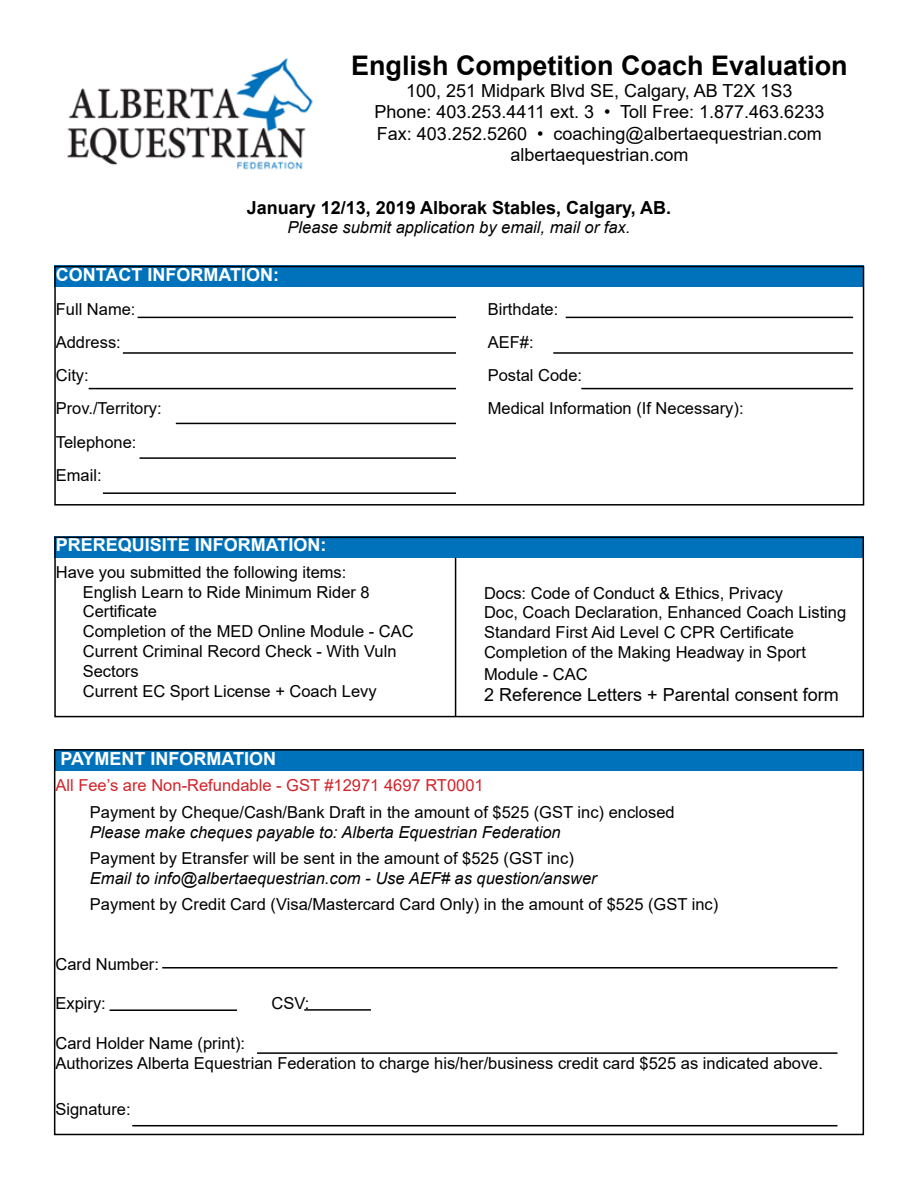
<style>
.page{position:relative;width:918px;height:1188px;background:#fff}
.page>*{position:absolute;margin:0;border:0;box-sizing:border-box;transform-origin:0 0}
.t1{font:700 27px "Arial";color:#000}
.t2{font:18px/21.6px "Arial";color:#000;text-align:center}
.t3{font:700 18px "Arial";color:#fff}
.t4{font:700 18px "Arial";color:#000}
.t5{font:16.5px/19.8px "Arial";color:#000}
.t6{font:italic 16.5px "Arial";color:#000}
.t7{font:16.5px "Arial";color:#d2232a}
</style>
<div class="page">
<div style="left:54px;top:537px;width:810px;height:21px;background:#0072bc"></div>
<div style="left:54px;top:537px;width:810px;height:180px;border:2px solid #000"></div>
<hr style="left:455px;top:558px;width:1px;height:158px;background:#000">
<hr style="left:553px;top:352px;width:300px;height:2px;background:#000">
<hr style="left:581px;top:388px;width:272px;height:1px;background:#000">
<div style="left:54px;top:266px;width:810px;height:21px;background:#0072bc"></div>
<div style="left:54px;top:266px;width:810px;height:240px;border:2px solid #000"></div>
<hr style="left:138px;top:317px;width:318px;height:1px;background:#000">
<hr style="left:566px;top:317px;width:287px;height:1px;background:#000">
<hr style="left:123px;top:352px;width:333px;height:2px;background:#000">
<hr style="left:89px;top:388px;width:367px;height:1px;background:#000">
<hr style="left:176px;top:423px;width:280px;height:1px;background:#000">
<hr style="left:139px;top:457px;width:317px;height:2px;background:#000">
<hr style="left:103px;top:492px;width:353px;height:2px;background:#000">
<div style="left:54px;top:749px;width:810px;height:21px;background:#0072bc"></div>
<hr style="left:162px;top:967px;width:676px;height:2px;background:#000">
<hr style="left:132px;top:1125px;width:706px;height:1px;background:#000">
<hr style="left:110px;top:1009px;width:127px;height:2px;background:#000">
<hr style="left:304px;top:1009px;width:67px;height:2px;background:#000">
<hr style="left:257px;top:1052px;width:581px;height:2px;background:#000">
<div style="left:54px;top:749px;width:810px;height:386px;border:2px solid #000"></div>
<img style="left:67px;top:58px;width:246px;height:112px">
<h1 class="t1" style="left:351px;top:46px;width:498px">English Competition Coach Evaluation</h1>
<p class="t2" style="left:374px;top:79px;width:451px">100, 251 Midpark Blvd SE, Calgary, AB T2X 1S3<br>Phone: 403.253.4411 ext. 3 • Toll Free: 1.877.463.6233<br>Fax: 403.252.5260 • coaching@albertaequestrian.com albertaequestrian.com</p>
<p class="t4" style="left:247px;top:195px;width:426px">January 12/13, 2019 Alborak Stables, Calgary, AB.</p>
<p class="t6" style="left:288px;top:217px;width:344px">Please submit application by email, mail or fax.</p>
<p class="t3" style="left:56px;top:262px;width:225px">CONTACT INFORMATION:</p>
<p class="t5" style="left:56px;top:299px;width:81px">Full Name:</p>
<p class="t5" style="left:488px;top:299px;width:72px">Birthdate:</p>
<p class="t5" style="left:56px;top:332px;width:67px">Address:</p>
<p class="t5" style="left:488px;top:332px;width:47px">AEF#:</p>
<p class="t5" style="left:56px;top:365px;width:35px">City:</p>
<p class="t5" style="left:488px;top:365px;width:96px">Postal Code:</p>
<p class="t5" style="left:56px;top:399px;width:108px">Prov./Territory:</p>
<p class="t5" style="left:488px;top:399px;width:257px">Medical Information (If Necessary):</p>
<p class="t5" style="left:56px;top:425px;width:82px;line-height:33.3px">Telephone:<br>Email:</p>
<p class="t3" style="left:56px;top:532px;width:272px">PREREQUISITE INFORMATION:</p>
<p class="t5" style="left:83px;top:562px;width:333px;text-indent:-27px">Have you submitted the following items:<br>English Learn to Ride Minimum Rider 8<br>Certificate<br>Completion of the MED Online Module - CAC<br>Current Criminal Record Check - With Vuln<br>Sectors<br>Current EC Sport License + Coach Levy</p>
<p class="t5" style="left:484px;top:583px;width:364px">Docs: Code of Conduct &amp; Ethics, Privacy<br>Doc, Coach Declaration, Enhanced Coach Listing Standard First Aid Level C CPR Certificate Completion of the Making Headway in Sport</p>
<p class="t5" style="left:484px;top:664px;width:105px">Module - CAC</p>
<p class="t2" style="left:484px;top:684px;width:356px">2 Reference Letters + Parental consent form</p>
<p class="t3" style="left:60px;top:746px;width:217px">PAYMENT INFORMATION</p>
<p class="t7" style="left:55px;top:774px;width:430px">All Fee’s are Non-Refundable - GST #12971 4697 RT0001</p>
<p class="t5" style="left:90px;top:802px;width:586px">Payment by Cheque/Cash/Bank Draft in the amount of $525 (GST inc) enclosed</p>
<p class="t6" style="left:90px;top:821px;width:472px">Please make cheques payable to: Alberta Equestrian Federation</p>
<p class="t5" style="left:90px;top:848px;width:485px">Payment by Etransfer will be sent in the amount of $525 (GST inc)</p>
<p class="t6" style="left:90px;top:867px;width:508px">Email to info@albertaequestrian.com - Use AEF# as question/answer</p>
<p class="t5" style="left:90px;top:895px;width:630px">Payment by Credit Card (Visa/Mastercard Card Only) in the amount of $525 (GST inc)</p>
<p class="t5" style="left:55px;top:954px;width:105px">Card Number:</p>
<p class="t5" style="left:55px;top:994px;width:52px">Expiry:</p>
<p class="t5" style="left:271px;top:994px;width:39px">CSV:</p>
<p class="t5" style="left:55px;top:1033px;width:769px">Card Holder Name (print):<br>Authorizes Alberta Equestrian Federation to charge his/her/business credit card $525 as indicated above.</p>
<p class="t5" style="left:55px;top:1099px;width:77px">Signature:</p>
</div>
